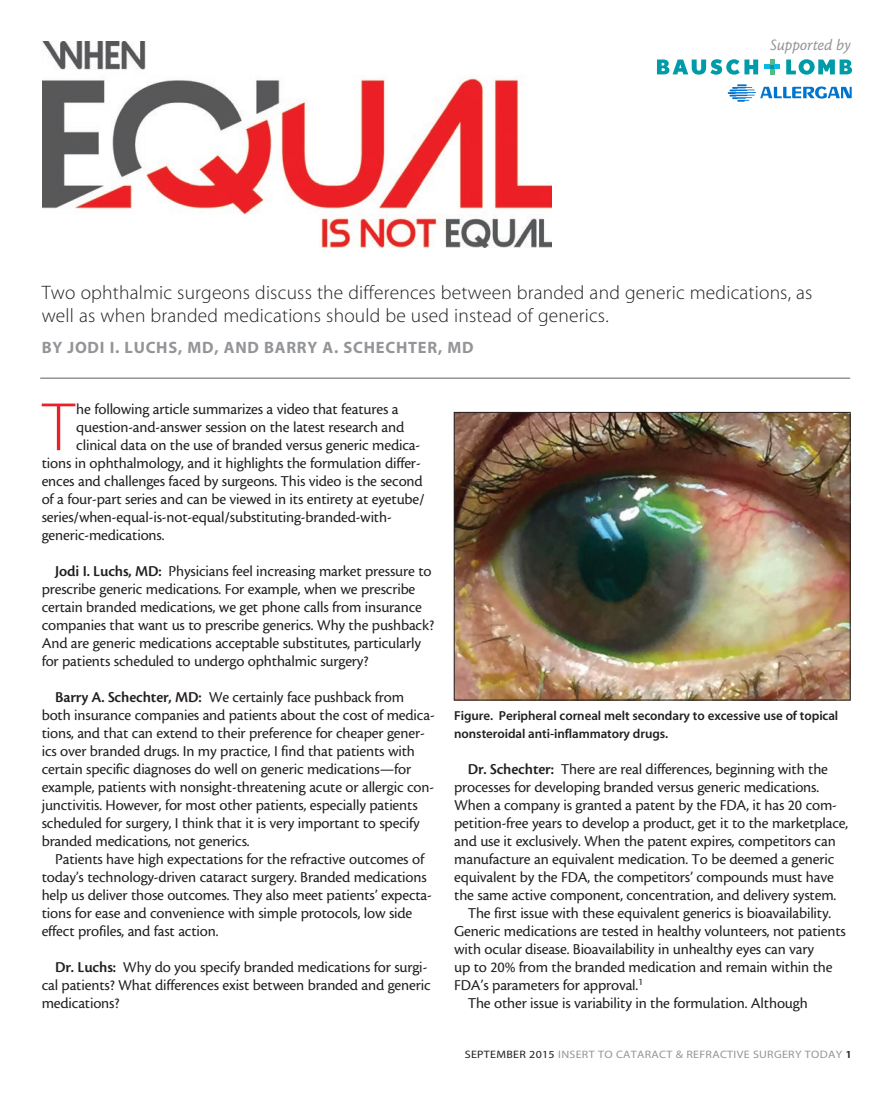
<style>
.page{position:relative;width:891px;height:1094px;background:#fff}
.page>*{position:absolute;margin:0;border:0;box-sizing:border-box;transform-origin:0 0}
.body_first{font:69.15px "Myriad MM 215 600";color:#ec2127}
.deck{font:19.5px/22.5px "Myriad MM 215 600";letter-spacing:.01em;color:#231f20}
.author{font:16.5px "Myriad MM 700 600";letter-spacing:.045em;color:#939598}
.Supp_Byline{font:16.5px "Cronos MM It 408 11";color:#939598}
.body{font:15.75px/18px "Cronos MM 408 10";letter-spacing:-.01em;color:#231f20}
.body_first-2{font:15.75px "Cronos MM 408 10";letter-spacing:-.01em;color:#231f20}
.t1{font:13.05px/18px "Myriad MM 565 600";letter-spacing:-.005em;color:#231f20}
.t2{font:10.8px "Myriad MM 400 600";letter-spacing:.025em;color:#939598;scale:1.11 1}
.s1{font-family:"Cronos MM 574 10"}
.s2{color:#231f20}
.s3{font-family:"Myriad MM 565 600";color:#231f20}
</style>
<div class="page">
<img style="left:43px;top:41px;width:509px;height:206px">
<hr style="left:40px;top:377px;width:810px;height:2px;background:#939598">
<img style="left:456px;top:414px;width:393px;height:284px">
<div style="left:454px;top:412px;width:397px;height:288px;border:1px solid #231f20"></div>
<svg style="left:728px;top:84px;width:124px;height:18px"></svg>
<svg style="left:657px;top:59px;width:101px;height:16px"></svg>
<svg style="left:786px;top:59px;width:66px;height:16px"></svg>
<svg style="left:765px;top:59px;width:15px;height:15px"></svg>
<p class="Supp_Byline" style="left:770px;top:36px;width:82px">Supported by</p>
<p class="deck" style="left:42px;top:282px;width:772px">Two ophthalmic surgeons discuss the differences between branded and generic medications, as well as when branded medications should be used instead of generics.</p>
<p class="author" style="left:42px;top:340px;width:433px">BY JODI I. LUCHS, MD, AND BARRY A. SCHECHTER, MD</p>
<p class="body_first" style="left:42px;top:393px;width:34px">T</p>
<p class="body_first-2" style="left:76px;top:401px;width:324px">he following article summarizes a video that features a</p>
<p class="body_first-2" style="left:76px;top:419px;width:329px">question-and-answer session on the latest research and</p>
<p class="body_first-2" style="left:76px;top:437px;width:345px">clinical data on the use of branded versus generic medica-</p>
<p class="body_first-2" style="left:42px;top:455px;width:381px">tions in ophthalmology, and it highlights the formulation differ-</p>
<p class="body_first-2" style="left:42px;top:473px;width:383px">ences and challenges faced by surgeons. This video is the second</p>
<p class="body_first-2" style="left:42px;top:491px;width:385px">of a four-part series and can be viewed in its entirety at eyetube/</p>
<p class="body_first-2" style="left:42px;top:509px;width:352px">series/when-equal-is-not-equal/substituting-branded-with-</p>
<p class="body_first-2" style="left:42px;top:527px;width:124px">generic-medications.</p>
<p class="body" style="left:42px;top:562px;width:394px;text-indent:14px"><span class="s1">Jodi I. Luchs, MD:</span> Physicians feel increasing market pressure to prescribe generic medications. For example, when we prescribe certain branded medications, we get phone calls from insurance companies that want us to prescribe generics. Why the pushback?<br>And are generic medications acceptable substitutes, particularly for patients scheduled to undergo ophthalmic surgery?</p>
<p class="body" style="left:42px;top:688px;width:395px;text-indent:14px"><span class="s1">Barry A. Schechter, MD:</span> We certainly face pushback from both insurance companies and patients about the cost of medica&shy;tions, and that can extend to their preference for cheaper gener&shy;ics over branded drugs. In my practice, I find that patients with certain specific diagnoses do well on generic medications—for example, patients with nonsight-threatening acute or allergic con&shy;junctivitis. However, for most other patients, especially patients scheduled for surgery, I think that it is very important to specify branded medications, not generics.</p>
<p class="body" style="left:42px;top:850px;width:392px;text-indent:14px">Patients have high expectations for the refractive outcomes of today’s technology-driven cataract surgery. Branded medications help us deliver those outcomes. They also meet patients’ expecta&shy;tions for ease and convenience with simple protocols, low side effect profiles, and fast action.</p>
<p class="body" style="left:42px;top:958px;width:390px;text-indent:14px"><span class="s1">Dr. Luchs:</span> Why do you specify branded medications for surgi&shy;cal patients? What differences exist between branded and generic medications?</p>
<p class="t1" style="left:454px;top:707px;width:386px">Figure. Peripheral corneal melt secondary to excessive use of topical nonsteroidal anti-inflammatory drugs.</p>
<p class="body" style="left:454px;top:760px;width:396px;text-indent:14px"><span class="s1">Dr. Schechter:</span> There are real differences, beginning with the processes for developing branded versus generic medications.<br>When a company is granted a patent by the FDA, it has 20 com&shy;petition-free years to develop a product, get it to the marketplace, and use it exclusively. When the patent expires, competitors can manufacture an equivalent medication. To be deemed a generic equivalent by the FDA, the competitors’ compounds must have the same active component, concentration, and delivery system.</p>
<p class="body" style="left:454px;top:904px;width:393px;text-indent:14px">The first issue with these equivalent generics is bioavailability.<br>Generic medications are tested in healthy volunteers, not patients with ocular disease. Bioavailability in unhealthy eyes can vary<br>up to 20% from the branded medication and remain within the FDA’s parameters for approval.<sup>1</sup></p>
<p class="body" style="left:468px;top:994px;width:342px">The other issue is variability in the formulation. Although</p>
<p class="t2" style="left:465px;top:1048px;width:350px"><span class="s2">SEPTEMBER 2015</span> INSERT TO CATARACT &amp; REFRACTIVE SURGERY TODAY <span class="s3">1</span></p>
</div>
